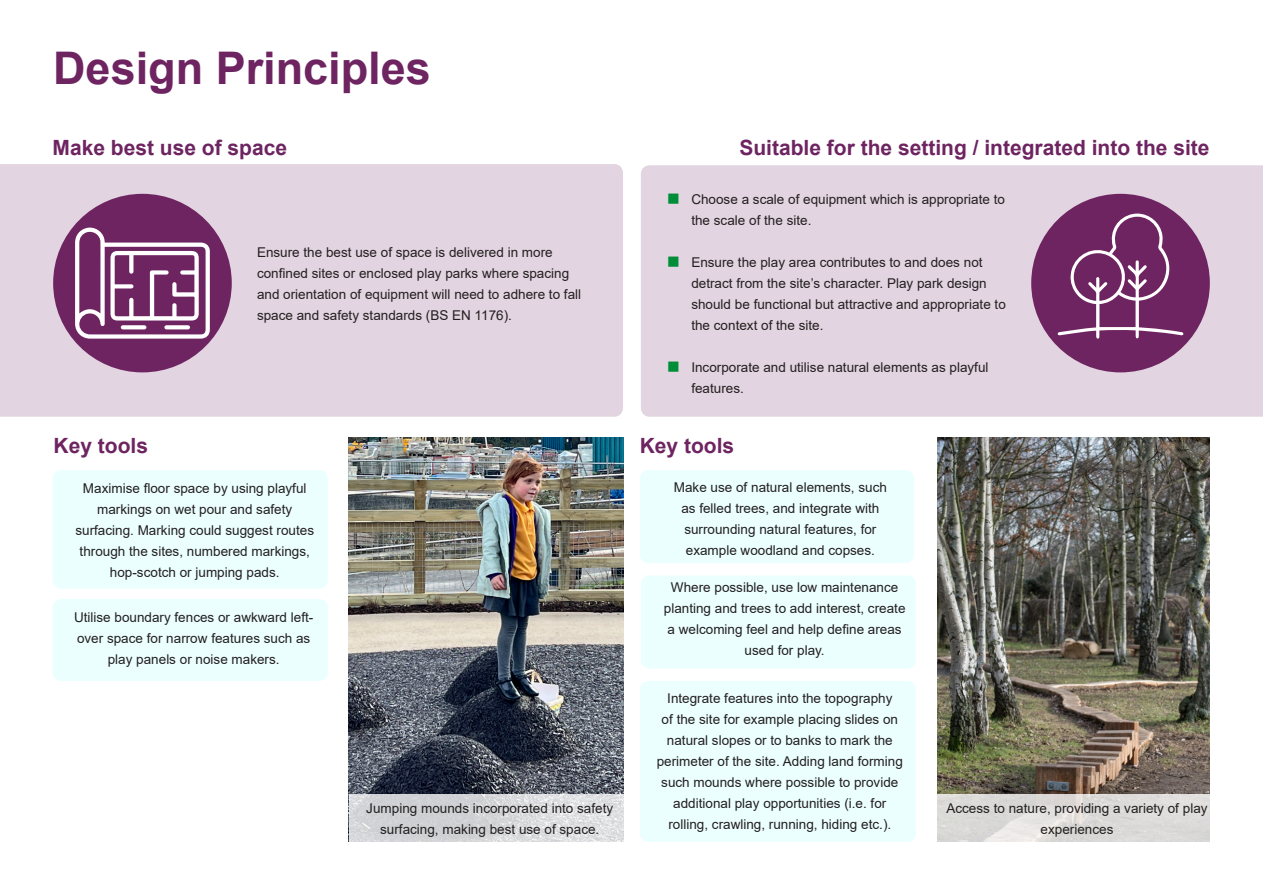
<style>
.page{position:relative;width:1263px;height:893px;background:#fff}
.page>*{position:absolute;margin:0;border:0;box-sizing:border-box;transform-origin:0 0}
.Heading_1__16_18pt{font:700 45px "Arial";color:#6e2461}
.Main_Text__9_12pt{font:700 21px "Arial";color:#6e2461}
.Bullet_1{font:13.5px/21px "Arial";color:#231f20;text-align:center}
</style>
<div class="page">
<div style="left:53px;top:599px;width:275px;height:82px;background:#ecffff;border-radius:9px"></div>
<div style="left:640px;top:681px;width:276px;height:161px;background:#ecffff;border-radius:9px"></div>
<div style="left:0;top:164px;width:623px;height:253px;background:#e2d4e0"></div>
<div style="left:53px;top:194px;width:179px;height:178px;background:#6e2461;border-radius:50%"></div>
<div style="left:53px;top:470px;width:275px;height:119px;background:#ecffff;border-radius:9px"></div>
<svg style="left:75px;top:228px;width:135px;height:111px"></svg>
<div style="left:641px;top:165px;width:622px;height:252px;background:#e2d4e0"></div>
<div style="left:1031px;top:194px;width:179px;height:178px;background:#6e2461;border-radius:50%"></div>
<svg style="left:1057px;top:214px;width:126px;height:125px"></svg>
<div style="left:641px;top:575px;width:275px;height:94px;background:#ecffff;border-radius:9px"></div>
<div style="left:640px;top:470px;width:274px;height:93px;background:#ecffff;border-radius:9px"></div>
<img style="left:937px;top:438px;width:272px;height:357px">
<img style="left:349px;top:438px;width:275px;height:357px">
<svg style="left:349px;top:795px;width:275px;height:47px;background:#d7d8db"></svg>
<svg style="left:937px;top:795px;width:272px;height:47px;background:#dddbda"></svg>
<svg style="left:668px;top:193px;width:10px;height:11px"></svg>
<svg style="left:668px;top:256px;width:10px;height:11px"></svg>
<svg style="left:668px;top:361px;width:10px;height:11px"></svg>
<p class="Heading_1__16_18pt" style="left:53px;top:36px;width:379px">Design Principles</p>
<p class="Main_Text__9_12pt" style="left:53px;top:132px;width:236px">Make best use of space</p>
<p class="Bullet_1" style="left:257px;top:241px;width:326px;text-align:left">Ensure the best use of space is delivered in more confined sites or enclosed play parks where spacing and orientation of equipment will need to adhere to fall space and safety standards (BS EN 1176).</p>
<p class="Main_Text__9_12pt" style="left:739px;top:132px;width:472px">Suitable for the setting / integrated into the site</p>
<p class="Bullet_1" style="left:691px;top:189px;width:315px;text-align:left">Choose a scale of equipment which is appropriate to the scale of the site.</p>
<p class="Bullet_1" style="left:691px;top:252px;width:316px;text-align:left">Ensure the play area contributes to and does not detract from the site’s character. Play park design should be functional but attractive and appropriate to the context of the site.</p>
<p class="Bullet_1" style="left:691px;top:357px;width:299px;text-align:left">Incorporate and utilise natural elements as playful features.</p>
<p class="Main_Text__9_12pt" style="left:54px;top:431px;width:96px">Key tools</p>
<p class="Main_Text__9_12pt" style="left:640px;top:431px;width:96px">Key tools</p>
<p class="Bullet_1" style="left:75px;top:478px;width:240px">Maximise floor space by using playful markings on wet pour and safety surfacing. Marking could suggest routes through the sites, numbered markings, hop-scotch or jumping pads.</p>
<p class="Bullet_1" style="left:74px;top:607px;width:241px">Utilise boundary fences or awkward left&shy;over space for narrow features such as play panels or noise makers.</p>
<p class="Bullet_1" style="left:674px;top:476px;width:215px">Make use of natural elements, such as felled trees, and integrate with surrounding natural features, for example woodland and copses.</p>
<p class="Bullet_1" style="left:664px;top:577px;width:243px">Where possible, use low maintenance planting and trees to add interest, create a welcoming feel and help define areas used for play.</p>
<p class="Bullet_1" style="left:657px;top:688px;width:248px">Integrate features into the topography<br>of the site for example placing slides on natural slopes or to banks to mark the perimeter of the site. Adding land forming such mounds where possible to provide additional play opportunities (i.e. for rolling, crawling, running, hiding etc.).</p>
<p class="Bullet_1" style="left:366px;top:797px;width:248px">Jumping mounds incorporated into safety surfacing, making best use of space.</p>
<p class="Bullet_1" style="left:946px;top:797px;width:263px">Access to nature, providing a variety of play experiences</p>
</div>
